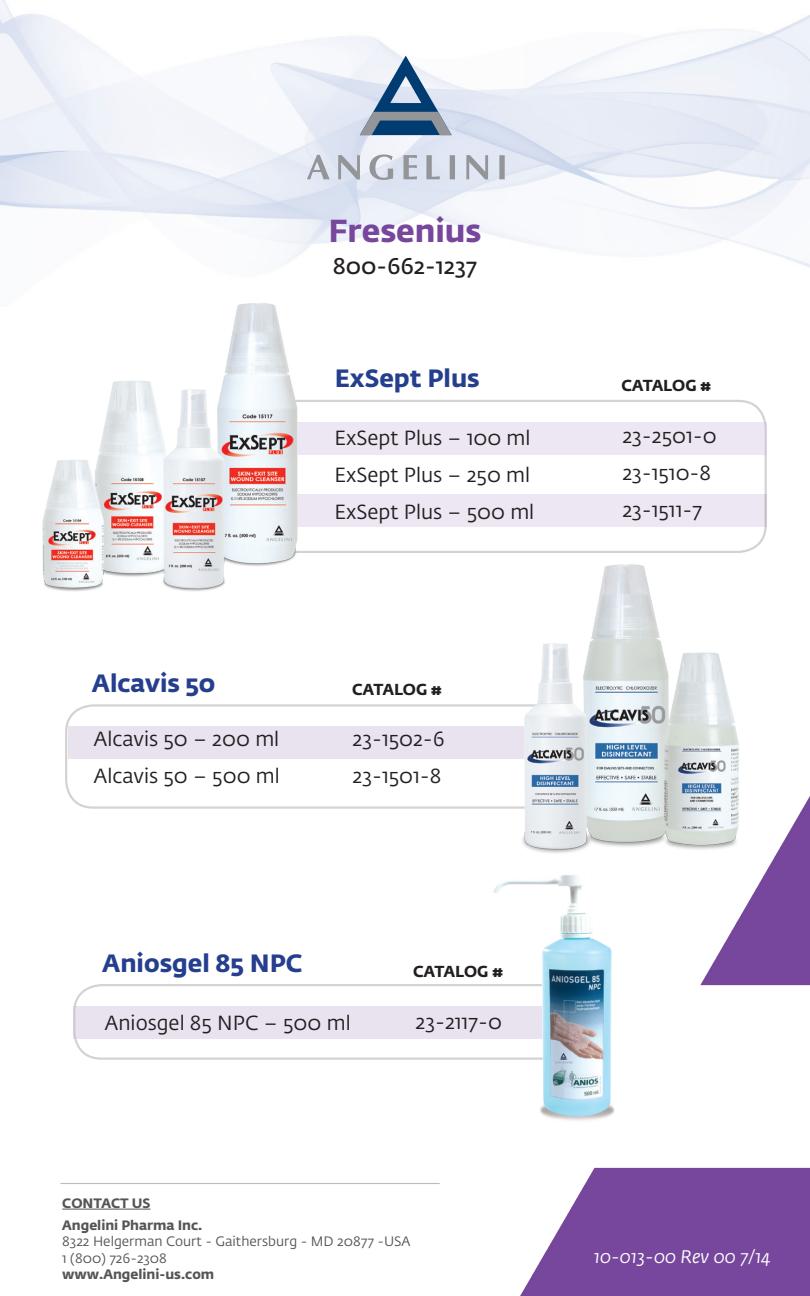
<style>
.page{position:relative;width:810px;height:1296px;background:#fff}
.page>*{position:absolute;margin:0;border:0;box-sizing:border-box;transform-origin:0 0}
.t1{font:700 31.5px "Fedra Sans Pro";color:#77479c}
.t2{font:700 24.75px "Fedra Sans Pro";color:#253f8e}
.t3{font:600 22.5px "Fedra Sans Pro";color:#231f20}
.t4{font:20.25px "Fedra Sans Pro";color:#231f20}
.t5{font:italic 18px "Fedra Sans Pro";color:#fff}
.t6{font:700 15.75px "Fedra Sans Pro";color:#231f20}
.t7{font:13.5px "Fedra Sans Pro";color:#545557}
.t8{font:700 13.5px "Fedra Sans Pro";color:#545557}
</style>
<div class="page">
<div style="left:270px;top:494px;width:497px;height:33px;background:#ece7f2"></div>
<div style="left:262px;top:400px;width:505px;height:153px;border:2px solid #231f20;border-radius:27px"></div>
<img style="left:503px;top:726px;width:307px;height:570px">
<hr style="left:61px;top:1183px;width:379px;height:1px;background:#bcbdc0">
<svg style="left:360px;top:56px;width:92px;height:79px"></svg>
<svg style="left:307px;top:155px;width:23px;height:24px"></svg>
<svg style="left:338px;top:155px;width:22px;height:24px"></svg>
<svg style="left:369px;top:154px;width:24px;height:26px"></svg>
<svg style="left:403px;top:155px;width:14px;height:24px"></svg>
<svg style="left:426px;top:155px;width:14px;height:24px"></svg>
<svg style="left:450px;top:155px;width:5px;height:24px"></svg>
<svg style="left:466px;top:155px;width:22px;height:24px"></svg>
<svg style="left:499px;top:155px;width:6px;height:24px"></svg>
<hr style="left:62px;top:1209px;width:89px;height:1px;background:#545557">
<div style="left:270px;top:422px;width:497px;height:33px;background:#ece7f2"></div>
<div style="left:68px;top:727px;width:488px;height:32px;background:#e9e3f0"></div>
<img style="left:42px;top:303px;width:264px;height:288px">
<div style="left:65px;top:704px;width:504px;height:105px;border:2px solid #231f20;border-radius:27px"></div>
<img style="left:507px;top:564px;width:240px;height:293px">
<div style="left:73px;top:984px;width:520px;height:76px;border:2px solid #231f20;border-radius:27px"></div>
<div style="left:73px;top:1006px;width:520px;height:33px;background:#e9e3f0"></div>
<img style="left:491px;top:871px;width:130px;height:256px">
<p class="t1" style="left:329px;top:205px;width:154px">Fresenius</p>
<p class="t3" style="left:333px;top:250px;width:146px">800-662-1237</p>
<p class="t2" style="left:335px;top:358px;width:146px">ExSept Plus</p>
<p class="t4" style="left:334px;top:424px;width:198px">ExSept Plus – 100 ml</p>
<p class="t4" style="left:334px;top:461px;width:197px">ExSept Plus – 250 ml</p>
<p class="t4" style="left:334px;top:498px;width:201px">ExSept Plus – 500 ml</p>
<p class="t2" style="left:92px;top:664px;width:124px">Alcavis 50</p>
<p class="t4" style="left:94px;top:725px;width:187px">Alcavis 50 – 200 ml</p>
<p class="t4" style="left:94px;top:762px;width:188px">Alcavis 50 – 500 ml</p>
<p class="t6" style="left:352px;top:677px;width:91px">CATALOG #</p>
<p class="t4" style="left:353px;top:725px;width:94px">23-1502-6</p>
<p class="t4" style="left:353px;top:762px;width:90px">23-1501-8</p>
<p class="t6" style="left:621px;top:373px;width:91px">CATALOG #</p>
<p class="t4" style="left:622px;top:422px;width:96px">23-2501-0</p>
<p class="t4" style="left:622px;top:459px;width:90px">23-1510-8</p>
<p class="t4" style="left:622px;top:496px;width:81px">23-1511-7</p>
<p class="t2" style="left:103px;top:944px;width:201px">Aniosgel 85 NPC</p>
<p class="t6" style="left:413px;top:959px;width:91px">CATALOG #</p>
<p class="t4" style="left:105px;top:1009px;width:247px">Aniosgel 85 NPC – 500 ml</p>
<p class="t4" style="left:416px;top:1008px;width:88px">23-2117-0</p>
<p class="t8" style="left:62px;top:1192px;width:90px">CONTACT US</p>
<p class="t8" style="left:62px;top:1215px;width:142px">Angelini Pharma Inc.</p>
<p class="t7" style="left:62px;top:1232px;width:350px">8322 Helgerman Court - Gaithersburg - MD 20877 -USA</p>
<p class="t7" style="left:62px;top:1248px;width:106px">1 (800) 726-2308</p>
<p class="t8" style="left:62px;top:1263px;width:154px">www.Angelini-us.com</p>
<p class="t5" style="left:594px;top:1244px;width:179px">10-013-00 Rev 00 7/14</p>
</div>
